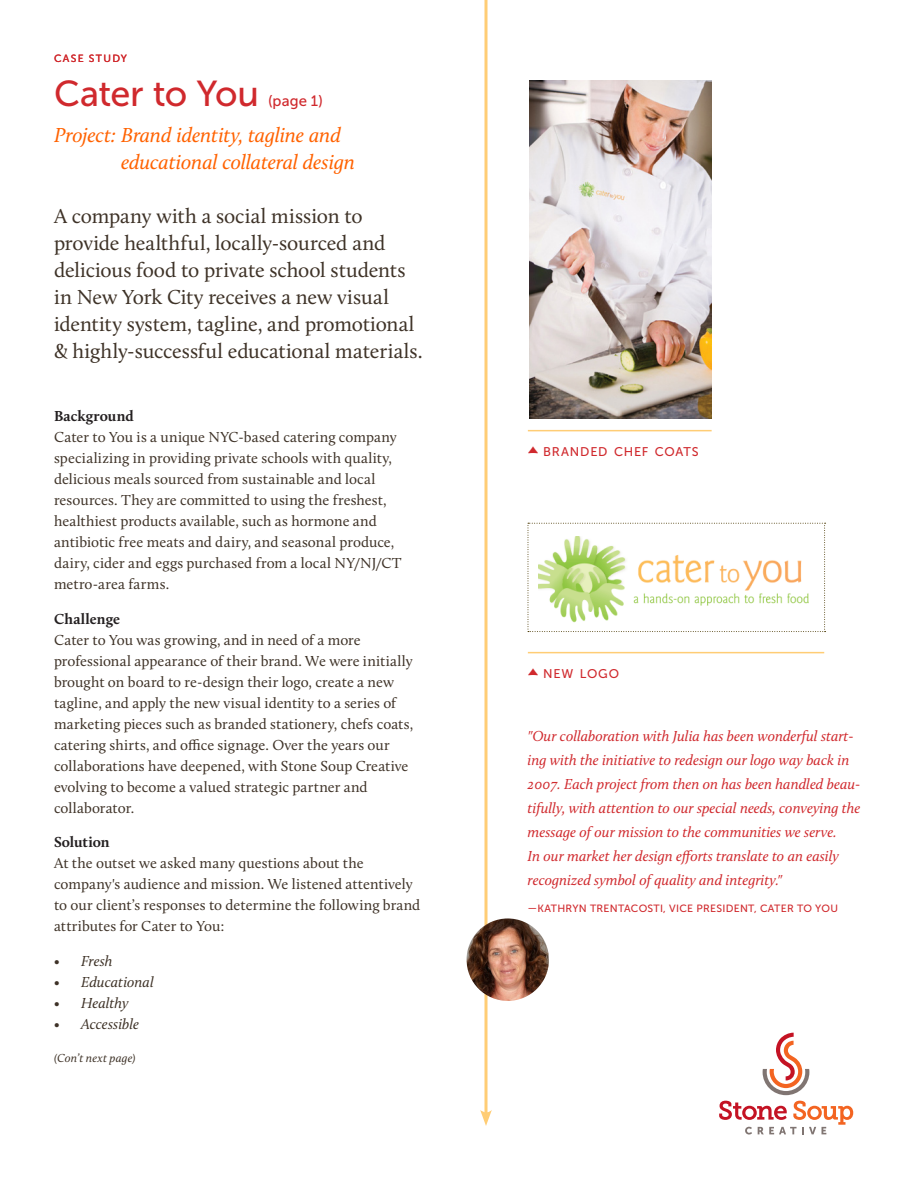
<style>
.page{position:relative;width:918px;height:1188px;background:#fff}
.page>*{position:absolute;margin:0;border:0;box-sizing:border-box;transform-origin:0 0}
.t1{font:36px "Museo Sans 500";letter-spacing:-.02em;color:#d0292d}
.t2{font:21px/27px "Calluna";letter-spacing:-.005em;color:#3e3227}
.t3{font:italic 21px/27px "Calluna";letter-spacing:-.01em;color:#ff6200}
.t4{font:15px/21px "Calluna";letter-spacing:.005em;color:#3e3227}
.t5{font:italic 15px/24px "Calluna";color:#d0292d}
.t6{font:italic 15px "Calluna";color:#3e3227}
.t7{font:15px "Museo Sans 500";color:#d0292d}
.t8{font:12.6px "Museo Sans 500";letter-spacing:.065em;color:#d0292d}
.t9{font:italic 12px "Calluna";letter-spacing:.01em;color:#3e3227}
.t10{font:10.5px "Museo Sans 500";letter-spacing:.025em;color:#d0292d}
.t11{font:10.5px "Museo Sans 500";letter-spacing:.125em;color:#d0292d}
.s1{font-weight:700;color:#231f20}
.s2{font-family:"Calluna";font-size:18px}
</style>
<div class="page">
<svg style="left:719px;top:1101px;width:134px;height:34px"></svg>
<svg style="left:763px;top:1033px;width:46px;height:62px"></svg>
<svg style="left:484px;top:0;width:4px;height:1110px;background:#fed896"></svg>
<svg style="left:480px;top:1110px;width:12px;height:16px"></svg>
<hr style="left:528px;top:430px;width:184px;height:1px;background:#ffcd75">
<hr style="left:528px;top:652px;width:296px;height:1px;background:#ffcd75">
<img style="left:529px;top:81px;width:183px;height:337px">
<svg style="left:528px;top:523px;width:298px;height:109px"></svg>
<img style="left:539px;top:536px;width:279px;height:88px">
<img style="left:467px;top:918px;width:82px;height:83px;border-radius:41px">
<p class="t11" style="left:54px;top:53px;width:75px">CASE STUDY</p>
<p class="t1" style="left:54px;top:74px;width:206px">Cater to You</p>
<p class="t7" style="left:268px;top:93px;width:56px">(page 1)</p>
<p class="t3" style="left:121px;top:122px;width:235px;text-indent:-67px">Project: Brand identity, tagline and educational collateral design</p>
<p class="t2" style="left:54px;top:203px;width:370px">A company with a social mission to provide healthful, locally-sourced and delicious food to private school students in New York City receives a new visual identity system, tagline, and promotional &amp; highly-successful educational materials.</p>
<p class="t4" style="left:54px;top:406px;width:349px"><span class="s1">Background<br></span>Cater to You is a unique NYC-based catering company specializing in providing private schools with quality, delicious meals sourced from sustainable and local resources. They are committed to using the freshest, healthiest products available, such as hormone and antibiotic free meats and dairy, and seasonal produce, dairy, cider and eggs purchased from a local NY/NJ/CT metro-area farms.</p>
<p class="t4" style="left:54px;top:608px;width:361px"><span class="s1">Challenge<br></span>Cater to You was growing, and in need of a more professional appearance of their brand. We were initially brought on board to re-design their logo, create a new tagline, and apply the new visual identity to a series of marketing pieces such as branded stationery, chefs coats, catering shirts, and office signage. Over the years our collaborations have deepened, with Stone Soup Creative evolving to become a valued strategic partner and collaborator.</p>
<p class="t4" style="left:54px;top:832px;width:368px"><span class="s1">Solution<br></span>At the outset we asked many questions about the company's audience and mission. We listened attentively to our client’s responses to determine the following brand attributes for Cater to You:</p>
<p class="t6" style="left:54px;top:952px;width:60px">• Fresh</p>
<p class="t6" style="left:54px;top:973px;width:101px">• Educational</p>
<p class="t6" style="left:54px;top:994px;width:76px">• Healthy</p>
<p class="t6" style="left:54px;top:1015px;width:87px">• Accessible</p>
<p class="t9" style="left:54px;top:1051px;width:83px">(Con’t next page)</p>
<p class="t8" style="left:528px;top:445px;width:173px"><span class="s2">▲</span> BRANDED CHEF COATS</p>
<p class="t8" style="left:528px;top:667px;width:93px"><span class="s2">▲</span> NEW LOGO</p>
<p class="t5" style="left:528px;top:723px;width:334px">"Our collaboration with Julia has been wonderful start&shy;ing with the initiative to redesign our logo way back in 2007. Each project from then on has been handled beau&shy;tifully, with attention to our special needs, conveying the message of our mission to the communities we serve.<br>In our market her design efforts translate to an easily recognized symbol of quality and integrity."</p>
<p class="t10" style="left:528px;top:903px;width:312px">—KATHRYN TRENTACOSTI, VICE PRESIDENT, CATER TO YOU</p>
</div>
